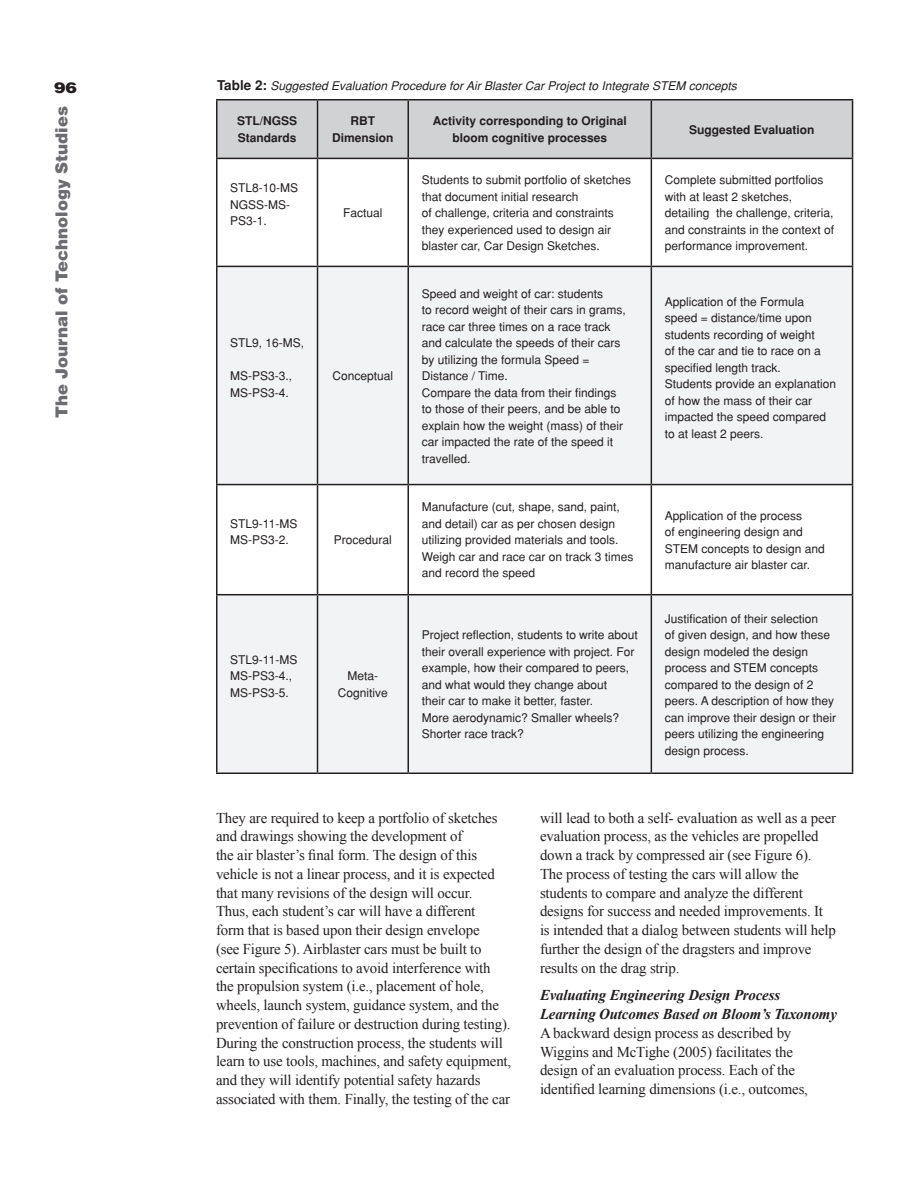
<style>
.page{position:relative;width:918px;height:1188px;background:#fff}
.page>*{position:absolute;margin:0;border:0;box-sizing:border-box;transform-origin:0 0}
.t1{font:900 16.5px "Helvetica";color:#6c6d70}
.Paragraph_Style_1{font:15px/18.8px "Times New Roman";letter-spacing:-.01em;color:#231f20}
.Paragraph_Style_1-2{font:italic 700 15px/18.8px "Times New Roman";letter-spacing:-.01em;color:#231f20}
.t2{font:900 15px "Helvetica";color:#231f20;scale:1.15 1}
.Paragraph_Style_1-3{font:12px/16.5px "Helvetica";color:#231f20}
.Paragraph_Style_1-4{font:700 12px/16.5px "Helvetica";color:#231f20;text-align:center}
.Paragraph_Style_1-5{font:italic 12px "Helvetica";color:#231f20}
.s1{font-weight:700;font-style:normal;font-size:13.5px}
</style>
<div class="page">
<div style="left:218px;top:100px;width:634px;height:58px;background:#d1d2d4"></div>
<svg style="left:218px;top:267px;width:634px;height:505px;fill:#f2f3f4"></svg>
<hr style="left:216px;top:159px;width:2px;height:107px;background:#231f20">
<hr style="left:317px;top:159px;width:1px;height:107px;background:#231f20">
<hr style="left:407px;top:159px;width:2px;height:107px;background:#231f20">
<hr style="left:651px;top:159px;width:1px;height:107px;background:#231f20">
<hr style="left:852px;top:159px;width:1px;height:107px;background:#231f20">
<hr style="left:216px;top:485px;width:2px;height:109px;background:#231f20">
<hr style="left:317px;top:485px;width:1px;height:109px;background:#231f20">
<hr style="left:407px;top:485px;width:2px;height:109px;background:#231f20">
<hr style="left:651px;top:485px;width:1px;height:109px;background:#231f20">
<hr style="left:852px;top:485px;width:1px;height:109px;background:#231f20">
<hr style="left:216px;top:99px;width:102px;height:1px;background:#231f20">
<hr style="left:216px;top:100px;width:2px;height:58px;background:#231f20">
<hr style="left:216px;top:158px;width:102px;height:1px;background:#231f20">
<hr style="left:318px;top:99px;width:90px;height:1px;background:#231f20">
<hr style="left:317px;top:100px;width:1px;height:58px;background:#231f20">
<hr style="left:318px;top:158px;width:90px;height:1px;background:#231f20">
<hr style="left:408px;top:99px;width:243px;height:1px;background:#231f20">
<hr style="left:407px;top:100px;width:2px;height:58px;background:#231f20">
<hr style="left:408px;top:158px;width:243px;height:1px;background:#231f20">
<hr style="left:651px;top:99px;width:202px;height:1px;background:#231f20">
<hr style="left:651px;top:100px;width:1px;height:58px;background:#231f20">
<hr style="left:852px;top:100px;width:1px;height:58px;background:#231f20">
<hr style="left:651px;top:158px;width:202px;height:1px;background:#231f20">
<hr style="left:216px;top:266px;width:102px;height:1px;background:#231f20">
<hr style="left:216px;top:267px;width:2px;height:217px;background:#231f20">
<hr style="left:216px;top:484px;width:102px;height:1px;background:#231f20">
<hr style="left:318px;top:266px;width:90px;height:1px;background:#231f20">
<hr style="left:317px;top:267px;width:1px;height:217px;background:#231f20">
<hr style="left:318px;top:484px;width:90px;height:1px;background:#231f20">
<hr style="left:408px;top:266px;width:243px;height:1px;background:#231f20">
<hr style="left:407px;top:267px;width:2px;height:217px;background:#231f20">
<hr style="left:408px;top:484px;width:243px;height:1px;background:#231f20">
<hr style="left:651px;top:266px;width:202px;height:1px;background:#231f20">
<hr style="left:651px;top:267px;width:1px;height:217px;background:#231f20">
<hr style="left:852px;top:267px;width:1px;height:217px;background:#231f20">
<hr style="left:651px;top:484px;width:202px;height:1px;background:#231f20">
<hr style="left:216px;top:594px;width:102px;height:1px;background:#231f20">
<hr style="left:216px;top:595px;width:2px;height:177px;background:#231f20">
<hr style="left:216px;top:772px;width:102px;height:2px;background:#231f20">
<hr style="left:318px;top:594px;width:90px;height:1px;background:#231f20">
<hr style="left:317px;top:595px;width:1px;height:177px;background:#231f20">
<hr style="left:318px;top:772px;width:90px;height:2px;background:#231f20">
<hr style="left:408px;top:594px;width:243px;height:1px;background:#231f20">
<hr style="left:407px;top:595px;width:2px;height:177px;background:#231f20">
<hr style="left:408px;top:772px;width:243px;height:2px;background:#231f20">
<hr style="left:651px;top:594px;width:202px;height:1px;background:#231f20">
<hr style="left:651px;top:595px;width:1px;height:177px;background:#231f20">
<hr style="left:852px;top:595px;width:1px;height:177px;background:#231f20">
<hr style="left:651px;top:772px;width:202px;height:2px;background:#231f20">
<p class="t2" style="left:54px;top:78px;width:22px">96</p>
<h1 class="t1" style="left:51px;top:418px;width:313px;rotate:-90deg">The Journal of Technology Studies</h1>
<p class="Paragraph_Style_1-5" style="left:217px;top:78px;width:521px"><span class="s1">Table 2:</span> Suggested Evaluation Procedure for Air Blaster Car Project to Integrate STEM concepts</p>
<p class="Paragraph_Style_1-4" style="left:237px;top:113px;width:62px;text-align:left">STL/NGSS<br>Standards</p>
<p class="Paragraph_Style_1-4" style="left:332px;top:113px;width:63px">RBT<br>Dimension</p>
<p class="Paragraph_Style_1-4" style="left:433px;top:113px;width:196px">Activity corresponding to Original bloom cognitive processes</p>
<p class="Paragraph_Style_1-4" style="left:689px;top:121px;width:127px">Suggested Evaluation</p>
<p class="Paragraph_Style_1-3" style="left:230px;top:180px;width:70px">STL8-10-MS</p>
<p class="Paragraph_Style_1-3" style="left:230px;top:196px;width:61px">NGSS-MS-<br>PS3-1.</p>
<p class="Paragraph_Style_1-3" style="left:343px;top:204px;width:41px">Factual</p>
<p class="Paragraph_Style_1-3" style="left:422px;top:171px;width:211px">Students to submit portfolio of sketches that document initial research<br>of challenge, criteria and constraints they experienced used to design air blaster car, Car Design Sketches.</p>
<p class="Paragraph_Style_1-3" style="left:665px;top:171px;width:171px">Complete submitted portfolios with at least 2 sketches, detailing the challenge, criteria, and constraints in the context of performance improvement.</p>
<p class="Paragraph_Style_1-3" style="left:230px;top:335px;width:75px">STL9, 16-MS,</p>
<p class="Paragraph_Style_1-3" style="left:230px;top:368px;width:64px">MS-PS3-3.,<br>MS-PS3-4.</p>
<p class="Paragraph_Style_1-3" style="left:333px;top:368px;width:62px">Conceptual</p>
<p class="Paragraph_Style_1-3" style="left:230px;top:515px;width:69px">STL9-11-MS</p>
<p class="Paragraph_Style_1-3" style="left:230px;top:532px;width:60px">MS-PS3-2.</p>
<p class="Paragraph_Style_1-3" style="left:334px;top:532px;width:60px">Procedural</p>
<p class="Paragraph_Style_1-3" style="left:230px;top:651px;width:69px">STL9-11-MS</p>
<p class="Paragraph_Style_1-3" style="left:230px;top:668px;width:64px">MS-PS3-4.,<br>MS-PS3-5.</p>
<p class="Paragraph_Style_1-3" style="left:338px;top:668px;width:52px;text-align:center">Meta-<br>Cognitive</p>
<p class="Paragraph_Style_1-3" style="left:422px;top:285px;width:206px">Speed and weight of car: students<br>to record weight of their cars in grams, race car three times on a race track and calculate the speeds of their cars by utilizing the formula Speed =<br>Distance / Time.</p>
<p class="Paragraph_Style_1-3" style="left:422px;top:384px;width:203px">Compare the data from their findings to those of their peers, and be able to explain how the weight (mass) of their car impacted the rate of the speed it travelled.</p>
<p class="Paragraph_Style_1-3" style="left:665px;top:293px;width:158px">Application of the Formula speed = distance/time upon students recording of weight of the car and tie to race on a specified length track.</p>
<p class="Paragraph_Style_1-3" style="left:665px;top:376px;width:173px">Students provide an explanation of how the mass of their car impacted the speed compared to at least 2 peers.</p>
<p class="Paragraph_Style_1-3" style="left:422px;top:499px;width:213px">Manufacture (cut, shape, sand, paint, and detail) car as per chosen design utilizing provided materials and tools.<br>Weigh car and race car on track 3 times and record the speed</p>
<p class="Paragraph_Style_1-3" style="left:665px;top:507px;width:162px">Application of the process<br>of engineering design and<br>STEM concepts to design and manufacture air blaster car.</p>
<p class="Paragraph_Style_1-3" style="left:422px;top:627px;width:218px">Project reflection, students to write about their overall experience with project. For example, how their compared to peers, and what would they change about<br>their car to make it better, faster.<br>More aerodynamic? Smaller wheels?<br>Shorter race track?</p>
<p class="Paragraph_Style_1-3" style="left:665px;top:610px;width:173px">Justification of their selection<br>of given design, and how these design modeled the design process and STEM concepts compared to the design of 2 peers. A description of how they can improve their design or their peers utilizing the engineering design process.</p>
<p class="Paragraph_Style_1" style="left:216px;top:808px;width:297px">They are required to keep a portfolio of sketches and drawings showing the development of<br>the air blaster’s final form. The design of this vehicle is not a linear process, and it is expected that many revisions of the design will occur.<br>Thus, each student’s car will have a different<br>form that is based upon their design envelope<br>(see Figure 5). Airblaster cars must be built to certain specifications to avoid interference with the propulsion system (i.e., placement of hole, wheels, launch system, guidance system, and the prevention of failure or destruction during testing).<br>During the construction process, the students will learn to use tools, machines, and safety equipment, and they will identify potential safety hazards associated with them. Finally, the testing of the car</p>
<p class="Paragraph_Style_1" style="left:540px;top:808px;width:298px">will lead to both a self- evaluation as well as a peer evaluation process, as the vehicles are propelled down a track by compressed air (see Figure 6).<br>The process of testing the cars will allow the students to compare and analyze the different designs for success and needed improvements. It is intended that a dialog between students will help further the design of the dragsters and improve results on the drag strip.</p>
<p class="Paragraph_Style_1-2" style="left:540px;top:985px;width:298px">Evaluating Engineering Design Process<br>Learning Outcomes Based on Bloom’s Taxonomy</p>
<p class="Paragraph_Style_1" style="left:540px;top:1023px;width:270px">A backward design process as described by Wiggins and McTighe (2005) facilitates the design of an evaluation process. Each of the identified learning dimensions (i.e., outcomes,</p>
</div>
